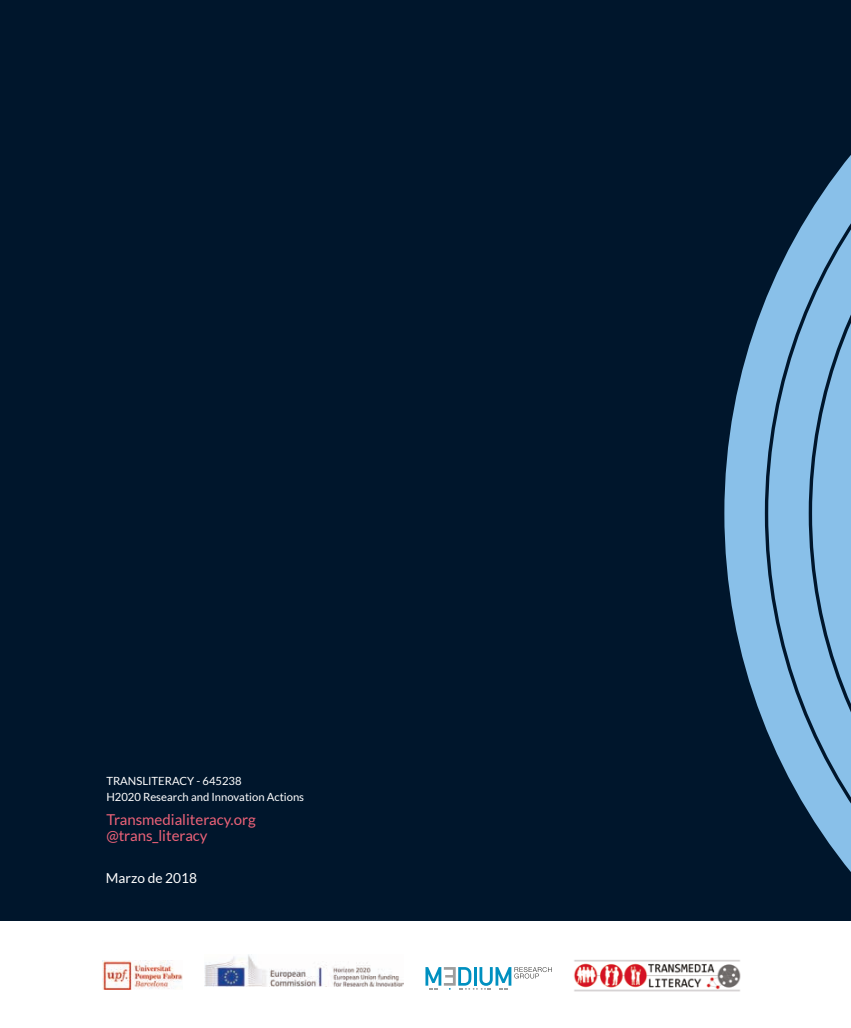
<style>
.page{position:relative;width:851px;height:1028px;background:#fff}
.page>*{position:absolute;margin:0;border:0;box-sizing:border-box;transform-origin:0 0}
.t1{font:15px/16.2px "Lato";color:#ec6278}
.t2{font:13.75px "Lato";color:#fff}
.t3{font:11.25px/16.2px "Lato";color:#fff}
</style>
<div class="page">
<div style="left:0;top:0;width:850px;height:1028px;background:#00162c"></div>
<svg style="left:724px;top:156px;width:126px;height:715px"></svg>
<svg style="left:768px;top:161px;width:82px;height:704px;fill:#89c0e9"></svg>
<svg style="left:812px;top:191px;width:38px;height:645px;background:#7eb2da"></svg>
<div style="left:0;top:921px;width:850px;height:107px;background:#fff"></div>
<img style="left:204px;top:954px;width:199px;height:32px">
<img style="left:102px;top:960px;width:80px;height:29px">
<img style="left:574px;top:960px;width:167px;height:32px">
<svg style="left:425px;top:967px;width:126px;height:22px"></svg>
<p class="t3" style="left:106px;top:772px;width:199px">TRANSLITERACY - 645238<br>H2020 Research and Innovation Actions</p>
<h1 class="t1" style="left:106px;top:810px;width:151px">Transmedialiteracy.org @trans_literacy</h1>
<p class="t2" style="left:106px;top:869px;width:93px">Marzo de 2018</p>
</div>
